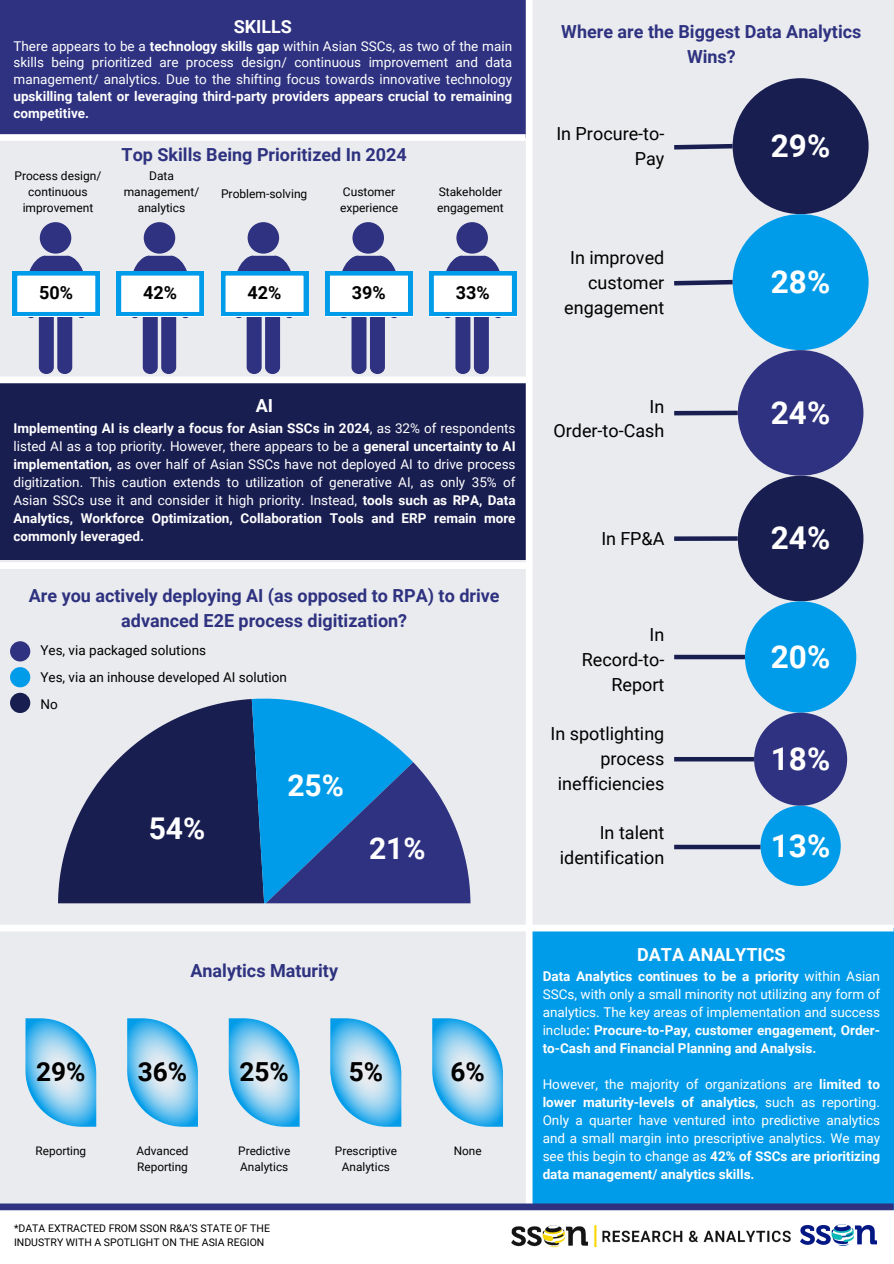
<style>
.page{position:relative;width:894px;height:1264px;background:#fff}
.page>*{position:absolute;margin:0;border:0;box-sizing:border-box;transform-origin:0 0}
.t1{font:700 31.5px "Roboto";color:#fff}
.t2{font:700 30px "Roboto";color:#fff}
.t3{font:700 26.25px "Roboto";color:#000}
.t4{font:700 18px/24.8px "Roboto";color:#2e3280;text-align:center}
.t5{font:18px/24.8px "Roboto";color:#000;text-align:right}
.t6{font:700 18px "Roboto";color:#fff}
.t7{font:700 18px "Roboto";color:#000}
.t8{font:13.5px/18px "Roboto";color:#fff;text-align:justify}
.t9{font:700 13.5px/18px "Roboto";color:#fff;text-align:justify}
.t10{font:13.5px/27px "Roboto";color:#000}
.t11{font:12px/16px "Roboto";color:#000;text-align:center}
.t12{font:11.85px/15.8px "Roboto";color:#000}
.t13{font:10.5px/14px "Roboto";color:#000}
.s1{font-weight:700}
.s2{font-weight:400}
</style>
<div class="page">
<div style="left:0;top:0;width:893px;height:1263px;background:#eaebee"></div>
<div style="left:529px;top:928px;width:364px;height:287px;background:#019ce9"></div>
<div style="left:0;top:380px;width:529px;height:179px;background:#191e51"></div>
<div style="left:0;top:0;width:525px;height:137px;background:#2e3280"></div>
<div style="left:525px;top:0;width:7px;height:1263px;background:#fff"></div>
<svg style="left:58px;top:698px;width:412px;height:205px"></svg>
<svg style="left:25px;top:1018px;width:71px;height:108px"></svg>
<svg style="left:127px;top:1018px;width:71px;height:108px"></svg>
<svg style="left:229px;top:1018px;width:70px;height:108px"></svg>
<svg style="left:330px;top:1018px;width:71px;height:108px"></svg>
<svg style="left:432px;top:1018px;width:71px;height:108px"></svg>
<div style="left:732px;top:78px;width:136px;height:136px;background:#191e51;border-radius:50%"></div>
<div style="left:732px;top:214px;width:136px;height:136px;background:#019ce9;border-radius:50%"></div>
<div style="left:737px;top:350px;width:126px;height:125px;background:#2e3280;border-radius:50%"></div>
<div style="left:737px;top:475px;width:126px;height:126px;background:#191e51;border-radius:50%"></div>
<div style="left:744px;top:601px;width:112px;height:111px;background:#019ce9;border-radius:50%"></div>
<div style="left:753px;top:712px;width:93px;height:93px;background:#2e3280;border-radius:50%"></div>
<div style="left:760px;top:805px;width:80px;height:81px;background:#019ce9;border-radius:50%"></div>
<svg style="left:674px;top:142px;width:59px;height:10px"></svg>
<svg style="left:674px;top:277px;width:59px;height:11px"></svg>
<div style="left:674px;top:410px;width:63px;height:5px;background:#191e51"></div>
<div style="left:674px;top:536px;width:63px;height:5px;background:#191e51"></div>
<div style="left:674px;top:654px;width:70px;height:5px;background:#191e51"></div>
<hr style="left:674px;top:757px;width:79px;height:4px;background:#191e51">
<div style="left:674px;top:844px;width:86px;height:5px;background:#191e51"></div>
<div style="left:0;top:924px;width:893px;height:7px;background:#fff"></div>
<div style="left:10px;top:667px;width:20px;height:20px;background:#019ce9;border-radius:50%"></div>
<div style="left:10px;top:692px;width:20px;height:21px;background:#191e51;border-radius:50%"></div>
<div style="left:10px;top:641px;width:20px;height:20px;background:#2e3280;border-radius:50%"></div>
<div style="left:0;top:562px;width:532px;height:7px;background:#fff"></div>
<div style="left:0;top:376px;width:529px;height:7px;background:#fff"></div>
<div style="left:0;top:134px;width:525px;height:7px;background:#fff"></div>
<div style="left:40px;top:222px;width:31px;height:32px;background:#2e3280;border-radius:50%"></div>
<svg style="left:13px;top:255px;width:87px;height:119px"></svg>
<div style="left:144px;top:222px;width:31px;height:32px;background:#2e3280;border-radius:50%"></div>
<svg style="left:117px;top:255px;width:87px;height:119px"></svg>
<div style="left:247px;top:222px;width:32px;height:32px;background:#2e3280;border-radius:50%"></div>
<svg style="left:221px;top:255px;width:87px;height:119px"></svg>
<div style="left:352px;top:222px;width:32px;height:32px;background:#2e3280;border-radius:50%"></div>
<svg style="left:325px;top:255px;width:87px;height:119px"></svg>
<div style="left:456px;top:222px;width:32px;height:32px;background:#2e3280;border-radius:50%"></div>
<svg style="left:429px;top:255px;width:87px;height:119px"></svg>
<div style="left:0;top:1210px;width:893px;height:53px;background:#fff"></div>
<img style="left:512px;top:1225px;width:279px;height:23px">
<img style="left:800px;top:1224px;width:76px;height:21px">
<div style="left:0;top:1203px;width:893px;height:7px;background:#2e3280"></div>
<h3 class="t6" style="left:233px;top:16px;width:60px">SKILLS</h3>
<p class="t8" style="left:14px;top:38px;width:500px;line-height:16.8px">There appears to be a <span class="s1">technology skills gap</span> within Asian SSCs, as two of the main skills being prioritized are process design/ continuous improvement and data management/ analytics. Due to the shifting focus towards innovative technology</p>
<p class="t9" style="left:14px;top:88px;width:500px;line-height:16.8px">upskilling talent or leveraging third-party providers appears crucial to remaining competitive.</p>
<h1 class="t11" style="left:14px;top:168px;width:88px">Process design/</h1>
<h4 class="t11" style="left:23px;top:184px;width:72px">continuous improvement</h4>
<h1 class="t4" style="left:121px;top:143px;width:287px">Top Skills Being Prioritized In 2024</h1>
<p class="t11" style="left:124px;top:168px;width:77px">Data management/</p>
<h2 class="t11" style="left:138px;top:200px;width:49px">analytics</h2>
<p class="t11" style="left:221px;top:186px;width:88px">Problem-solving</p>
<h2 class="t11" style="left:340px;top:184px;width:59px;text-align:left">Customer experience</h2>
<p class="t11" style="left:437px;top:184px;width:68px;text-align:left">Stakeholder engagement</p>
<p class="t7" style="left:39px;top:282px;width:35px">50%</p>
<h3 class="t7" style="left:143px;top:282px;width:35px">42%</h3>
<p class="t7" style="left:247px;top:282px;width:35px">42%</p>
<h3 class="t7" style="left:352px;top:282px;width:35px">39%</h3>
<p class="t7" style="left:456px;top:282px;width:35px">33%</p>
<h3 class="t6" style="left:256px;top:395px;width:19px">AI</h3>
<p class="t8" style="left:14px;top:419px;width:503px"><span class="s1">Implementing AI is clearly a focus for Asian SSCs in 2024</span>, as 32% of respondents listed AI as a top priority. However, there appears to be a <span class="s1">general uncertainty to AI implementation,</span> as over half of Asian SSCs have not deployed AI to drive process digitization. This caution extends to utilization of generative AI, as only 35% of Asian SSCs use it and consider it high priority. Instead, <span class="s1">tools such as RPA, Data Analytics, Workforce Optimization, Collaboration Tools and ERP remain more commonly leveraged.</span></p>
<h3 class="t4" style="left:29px;top:583px;width:472px">Are you actively deploying AI (as opposed to RPA) to drive advanced E2E process digitization?</h3>
<h3 class="t10" style="left:40px;top:636px;width:248px">Yes, via packaged solutions<br>Yes, via an inhouse developed AI solution<br>No</h3>
<h4 class="t2" style="left:149px;top:811px;width:58px">54%</h4>
<h6 class="t2" style="left:287px;top:767px;width:58px">25%</h6>
<h1 class="t2" style="left:369px;top:831px;width:58px">21%</h1>
<p class="t4" style="left:561px;top:19px;width:301px">Where are the Biggest Data Analytics<br>Wins?</p>
<p class="t5" style="left:556px;top:122px;width:109px">In Procure-to-<br>Pay</p>
<p class="t5" style="left:564px;top:245px;width:102px">In improved customer engagement</p>
<p class="t5" style="left:553px;top:394px;width:112px">In<br>Order-to-Cash</p>
<p class="t5" style="left:601px;top:527px;width:65px">In FP&amp;A</p>
<p class="t5" style="left:581px;top:622px;width:84px">In<br>Record-to-<br>Report</p>
<p class="t5" style="left:550px;top:721px;width:115px">In spotlighting process inefficiencies</p>
<p class="t5" style="left:559px;top:820px;width:106px">In talent identification</p>
<h5 class="t1" style="left:770px;top:128px;width:61px">29%</h5>
<h5 class="t1" style="left:770px;top:263px;width:61px">28%</h5>
<h5 class="t1" style="left:770px;top:394px;width:61px">24%</h5>
<h5 class="t1" style="left:770px;top:520px;width:61px">24%</h5>
<h5 class="t1" style="left:770px;top:638px;width:61px">20%</h5>
<h4 class="t1" style="left:770px;top:740px;width:61px">18%</h4>
<p class="t1" style="left:770px;top:827px;width:61px">13%</p>
<h4 class="t3" style="left:36px;top:1057px;width:51px">29%</h4>
<h1 class="t12" style="left:36px;top:1143px;width:52px">Reporting</h1>
<h3 class="t4" style="left:190px;top:958px;width:149px">Analytics Maturity</h3>
<h1 class="t3" style="left:138px;top:1057px;width:51px">36%</h1>
<h1 class="t3" style="left:239px;top:1057px;width:51px">25%</h1>
<h1 class="t3" style="left:348px;top:1057px;width:36px">5%</h1>
<h1 class="t12" style="left:136px;top:1143px;width:53px">Advanced<br>Reporting</h1>
<h1 class="t12" style="left:238px;top:1143px;width:53px">Predictive<br>Analytics</h1>
<h1 class="t12" style="left:335px;top:1143px;width:63px;text-align:center">Prescriptive<br>Analytics</h1>
<h5 class="t3" style="left:450px;top:1057px;width:36px">6%</h5>
<h5 class="t12" style="left:453px;top:1143px;width:29px">None</h5>
<h3 class="t6" style="left:637px;top:943px;width:150px">DATA ANALYTICS</h3>
<p class="t9" style="left:542px;top:967px;width:339px">Data Analytics continues to be a priority <span class="s2">within Asian SSCs, with only a small minority not utilizing any form of analytics. The key areas of implementation and success include</span>: Procure-to-Pay, customer engagement, Order&shy;to-Cash and Financial Planning and Analysis.</p>
<p class="t8" style="left:542px;top:1075px;width:339px">However, the majority of organizations are <span class="s1">limited to lower maturity-levels of analytics</span>, such as reporting.<br>Only a quarter have ventured into predictive analytics and a small margin into prescriptive analytics. We may see this begin to change as <span class="s1">42% of SSCs are prioritizing data management/ analytics skills.</span></p>
<h2 class="t13" style="left:14px;top:1221px;width:257px">*DATA EXTRACTED FROM SSON R&amp;A’S STATE OF THE<br>INDUSTRY WITH A SPOTLIGHT ON THE ASIA REGION</h2>
</div>
